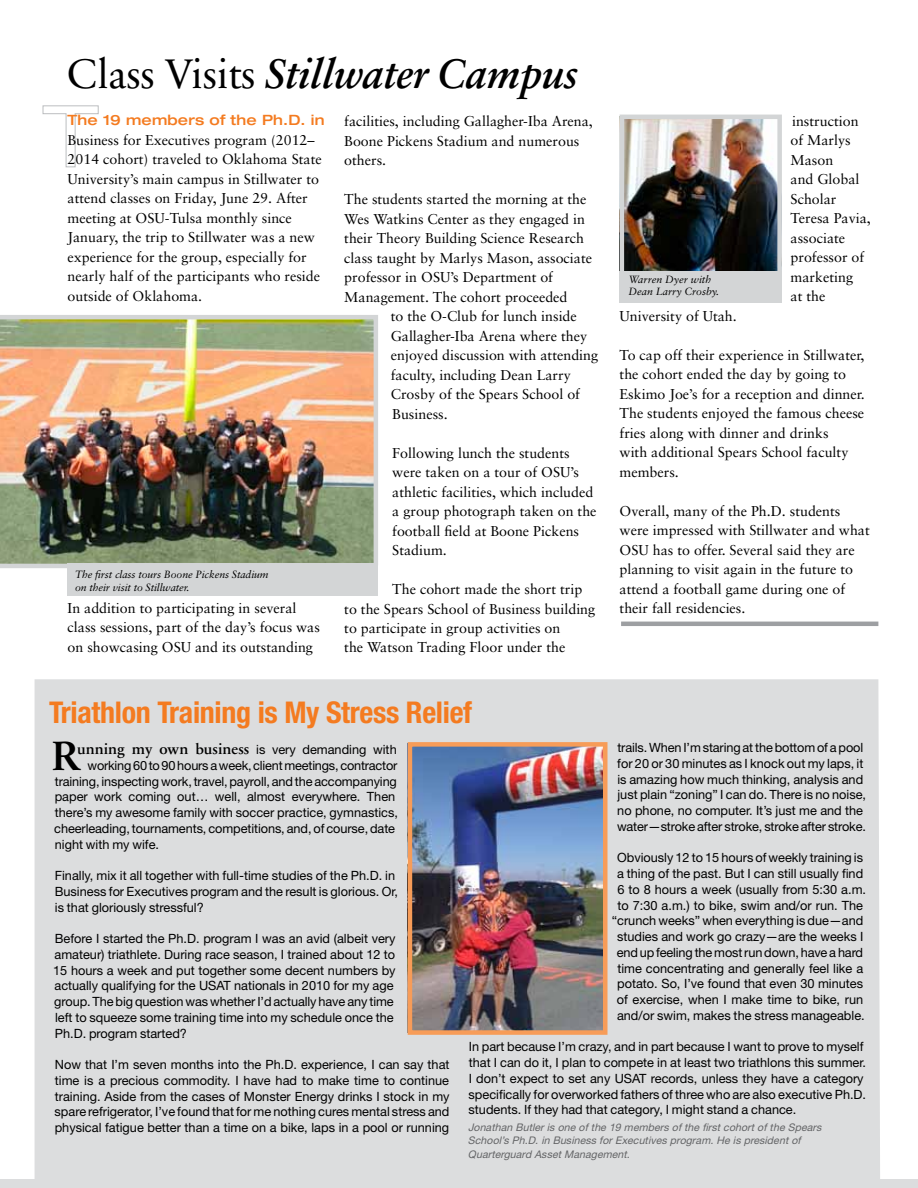
<style>
.page{position:relative;width:918px;height:1188px;background:#fff}
.page>*{position:absolute;margin:0;border:0;box-sizing:border-box;transform-origin:0 0}
.t1{font:italic 600 42px "Sabon Next LT Pro";letter-spacing:-.01em;color:#000}
.t2{font:600 41.55px "Sabon Next LT Pro";color:#000}
.t3{font:700 condensed 30px "Helvetica Neue LT Std";letter-spacing:-.01em;color:#f47b20}
.t4{font:600 15px "Sabon Next LT Pro";color:#000}
.t5{font:14.25px/19.5px "Sabon";color:#000}
.t6{font:500 expanded 14.25px "Helvetica Neue LT Std";letter-spacing:.01em;color:#f47b20}
.t7{font:12.75px/15.8px "Helvetica Neue LT Std";color:#000}
.t8{font:italic 10.5px/13.5px "Helvetica Neue LT Std";color:#636466}
.t9{font:italic 10.5px/12px "Sabon";letter-spacing:-.01em;color:#000}
.s1{font-family:"Sabon Next LT Pro Display";font-weight:400;font-style:normal}
.s2{font-family:"Helvetica Neue LT Std";font-weight:400;font-size:12.75px}
</style>
<div class="page">
<div style="left:35px;top:679px;width:845px;height:500px;background:#dcddde"></div>
<svg style="left:42px;top:105px;width:57px;height:63px"></svg>
<div style="left:620px;top:272px;width:162px;height:31px;background:#d3d5d6"></div>
<div style="left:68px;top:564px;width:310px;height:32px;background:#d3d5d6"></div>
<img style="left:619px;top:114px;width:163px;height:184px">
<hr style="left:621px;top:622px;width:257px;height:4px;background:#9d9fa2">
<img style="left:0;top:315px;width:378px;height:255px">
<img style="left:413px;top:747px;width:190px;height:283px">
<div style="left:408px;top:742px;width:200px;height:293px;border:4px solid #f79c58"></div>
<div style="left:0;top:1179px;width:918px;height:9px;background:#dcddde"></div>
<h1 class="t1" style="left:68px;top:42px;width:512px"><span class="s1">Class Visits</span> Stillwater Campus</h1>
<p class="t6" style="left:68px;top:112px;width:258px">The 19 members of the Ph.D. in</p>
<p class="t5" style="left:68px;top:130px;width:256px">Business for Executives program (2012– 2014 cohort) traveled to Oklahoma State University’s main campus in Stillwater to attend classes on Friday, June 29. After meeting at OSU-Tulsa monthly since January, the trip to Stillwater was a new experience for the group, especially for nearly half of the participants who reside outside of Oklahoma.</p>
<p class="t9" style="left:75px;top:568px;width:195px;line-height:12.6px">The first class tours Boone Pickens Stadium on their visit to Stillwater.</p>
<p class="t5" style="left:68px;top:598px;width:254px">In addition to participating in several class sessions, part of the day’s focus was on showcasing OSU and its outstanding</p>
<p class="t5" style="left:344px;top:111px;width:250px">facilities, including Gallagher-Iba Arena,<br>Boone Pickens Stadium and numerous others.</p>
<p class="t5" style="left:344px;top:189px;width:249px">The students started the morning at the Wes Watkins Center as they engaged in their Theory Building Science Research class taught by Marlys Mason, associate professor in OSU’s Department of Management. The cohort proceeded</p>
<p class="t5" style="left:391px;top:306px;width:209px">to the O-Club for lunch inside<br>Gallagher-Iba Arena where they enjoyed discussion with attending faculty, including Dean Larry<br>Crosby of the Spears School of<br>Business.</p>
<p class="t5" style="left:392px;top:443px;width:206px">Following lunch the students were taken on a tour of OSU’s athletic facilities, which included a group photograph taken on the football field at Boone Pickens<br>Stadium.</p>
<p class="t5" style="left:344px;top:579px;width:253px;text-indent:48px">The cohort made the short trip to the Spears School of Business building to participate in group activities on<br>the Watson Trading Floor under the</p>
<h3 class="t3" style="left:49px;top:695px;width:425px">Triathlon Training is My Stress Relief</h3>
<p class="t9" style="left:629px;top:274px;width:92px">Warren Dyer with<br>Dean Larry Crosby.</p>
<p class="t5" style="left:791px;top:111px;width:82px">instruction of Marlys<br>Mason<br>and Global<br>Scholar<br>Teresa Pavia, associate professor of marketing<br>at the</p>
<p class="t5" style="left:620px;top:306px;width:119px">University of Utah.</p>
<p class="t5" style="left:620px;top:345px;width:247px">To cap off their experience in Stillwater, the cohort ended the day by going to Eskimo Joe’s for a reception and dinner.<br>The students enjoyed the famous cheese fries along with dinner and drinks<br>with additional Spears School faculty members.</p>
<p class="t5" style="left:620px;top:501px;width:252px">Overall, many of the Ph.D. students were impressed with Stillwater and what OSU has to offer. Several said they are planning to visit again in the future to attend a football game during one of their fall residencies.</p>
<h2 class="t2" style="left:51px;top:723px;width:31px">R</h2>
<p class="t4" style="left:77px;top:738px;width:321px">unning my own business <span class="s2">is very demanding with</span></p>
<p class="t7" style="left:54px;top:757px;width:345px;text-indent:33px">working 60 to 90 hours a week, client meetings, contractor training, inspecting work, travel, payroll, and the accompanying paper work coming out… well, almost everywhere. Then there’s my awesome family with soccer practice, gymnastics, cheerleading, tournaments, competitions, and, of course, date night with my wife.</p>
<p class="t7" style="left:55px;top:868px;width:345px">Finally, mix it all together with full-time studies of the Ph.D. in<br>Business for Executives program and the result is glorious. Or, is that gloriously stressful?</p>
<p class="t7" style="left:53px;top:931px;width:344px">Before I started the Ph.D. program I was an avid (albeit very amateur) triathlete. During race season, I trained about 12 to 15 hours a week and put together some decent numbers by actually qualifying for the USAT nationals in 2010 for my age group. The big question was whether I’d actually have any time left to squeeze some training time into my schedule once the Ph.D. program started?</p>
<p class="t7" style="left:55px;top:1057px;width:397px;text-align:justify">Now that I’m seven months into the Ph.D. experience, I can say that time is a precious commodity. I have had to make time to continue training. Aside from the cases of Monster Energy drinks I stock in my spare refrigerator, I’ve found that for me nothing cures mental stress and physical fatigue better than a time on a bike, laps in a pool or running</p>
<p class="t7" style="left:617px;top:740px;width:251px">trails. When I’m staring at the bottom of a pool for 20 or 30 minutes as I knock out my laps, it is amazing how much thinking, analysis and just plain “zoning” I can do. There is no noise, no phone, no computer. It’s just me and the water—stroke after stroke, stroke after stroke.</p>
<p class="t7" style="left:612px;top:850px;width:256px;text-align:center">Obviously 12 to 15 hours of weekly training is a thing of the past. But I can still usually find 6 to 8 hours a week (usually from 5:30 a.m. to 7:30 a.m.) to bike, swim and/or run. The “crunch weeks” when everything is due—and studies and work go crazy—are the weeks I end up feeling the most run down, have a hard time concentrating and generally feel like a potato. So, I’ve found that even 30 minutes of exercise, when I make time to bike, run and/or swim, makes the stress manageable.</p>
<p class="t7" style="left:469px;top:1039px;width:399px">In part because I’m crazy, and in part because I want to prove to myself that I can do it, I plan to compete in at least two triathlons this summer.<br>I don’t expect to set any USAT records, unless they have a category specifically for overworked fathers of three who are also executive Ph.D. students. If they had that category, I might stand a chance.</p>
<p class="t8" style="left:468px;top:1120px;width:358px">Jonathan Butleris one ofthe 19 members ofthe firstcohortofthe Spears<br>School’s Ph.D.in Business forExecutives program.He is presidentof<br>Quarterguard AssetManagement.</p>
</div>
